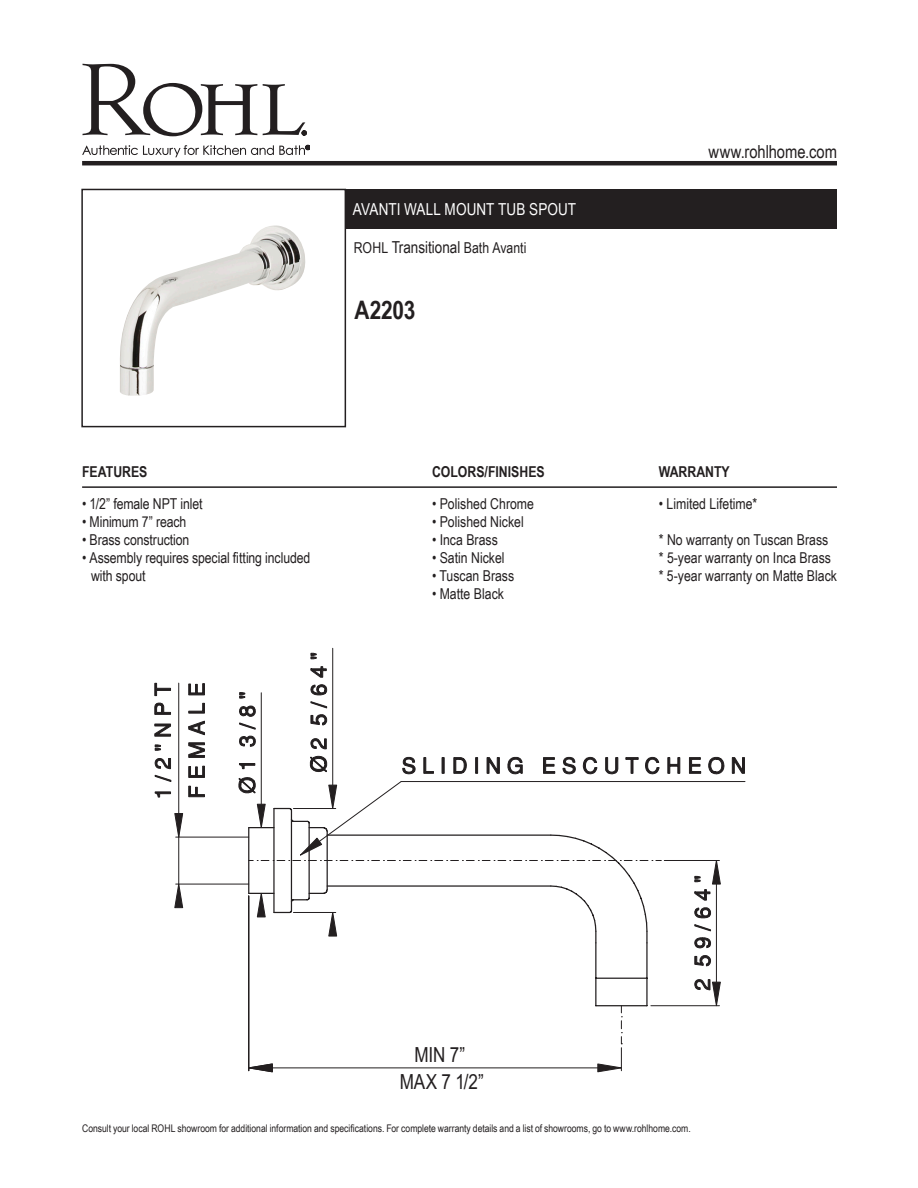
<style>
.page{position:relative;width:918px;height:1188px;background:#fff}
.page>*{position:absolute;margin:0;border:0;box-sizing:border-box;transform-origin:0 0}
.Product_Info_Nest{font:700 25.5px "Arial Narrow";letter-spacing:-.01em;color:#231f20}
.t1{font:20.85px/26.1px "Arial Narrow";letter-spacing:-.005em;color:#231f20;text-align:center}
.t2{font:18px "Arial Narrow";letter-spacing:-.005em;color:#231f20}
.Product_Title_Bar{font:16.5px "Arial Narrow";color:#fff}
.Product_Info_Nest-2{font:15px "Arial Narrow";color:#231f20}
.t3{font:700 15px "Arial Narrow";color:#231f20}
.t4{font:10.5px "Arial Narrow";color:#231f20}
.s1{font-size:16.5px}
</style>
<div class="page">
<svg style="left:82px;top:64px;width:175px;height:72px"></svg>
<svg style="left:263px;top:84px;width:44px;height:51px"></svg>
<svg style="left:82px;top:145px;width:228px;height:12px"></svg>
<hr style="left:82px;top:161px;width:755px;height:4px;background:#231f20">
<div style="left:346px;top:189px;width:491px;height:39px;background:#231f20"></div>
<img style="left:120px;top:226px;width:186px;height:170px">
<div style="left:81px;top:189px;width:265px;height:238px;border:2px solid #231f20"></div>
<hr style="left:82px;top:486px;width:755px;height:2px;background:#231f20">
<svg style="left:174px;top:882px;width:9px;height:26px"></svg>
<svg style="left:694px;top:955px;width:17px;height:11px"></svg>
<svg style="left:694px;top:907px;width:17px;height:41px"></svg>
<hr style="left:716px;top:884px;width:1px;height:98px;background:#231f20">
<svg style="left:248px;top:861px;width:400px;height:72px"></svg>
<hr style="left:272px;top:1068px;width:326px;height:1px;background:#231f20">
<hr style="left:248px;top:896px;width:1px;height:175px;background:#231f20">
<svg style="left:248px;top:1064px;width:25px;height:8px"></svg>
<svg style="left:249px;top:888px;width:88px;height:48px"></svg>
<hr style="left:646px;top:943px;width:2px;height:35px;background:#231f20">
<hr style="left:595px;top:943px;width:1px;height:35px;background:#231f20">
<hr style="left:646px;top:978px;width:2px;height:28px;background:#231f20">
<svg style="left:595px;top:978px;width:29px;height:94px"></svg>
<hr style="left:596px;top:1005px;width:51px;height:1px;background:#231f20">
<hr style="left:596px;top:978px;width:51px;height:1px;background:#231f20">
<svg style="left:694px;top:979px;width:27px;height:28px"></svg>
<hr style="left:651px;top:1005px;width:68px;height:1px;background:#231f20">
<svg style="left:646px;top:931px;width:2px;height:12px"></svg>
<svg style="left:595px;top:931px;width:1px;height:12px"></svg>
<hr style="left:327px;top:885px;width:224px;height:2px;background:#231f20">
<svg style="left:188px;top:786px;width:17px;height:11px"></svg>
<svg style="left:188px;top:766px;width:17px;height:12px"></svg>
<svg style="left:188px;top:742px;width:17px;height:16px"></svg>
<svg style="left:188px;top:721px;width:17px;height:14px"></svg>
<svg style="left:188px;top:703px;width:17px;height:10px"></svg>
<svg style="left:188px;top:683px;width:17px;height:12px"></svg>
<svg style="left:155px;top:792px;width:16px;height:5px"></svg>
<svg style="left:155px;top:775px;width:16px;height:7px"></svg>
<svg style="left:155px;top:758px;width:16px;height:11px"></svg>
<svg style="left:155px;top:745px;width:6px;height:6px"></svg>
<svg style="left:155px;top:703px;width:16px;height:34px"></svg>
<svg style="left:155px;top:683px;width:16px;height:13px"></svg>
<svg style="left:239px;top:736px;width:17px;height:11px"></svg>
<svg style="left:239px;top:706px;width:17px;height:24px"></svg>
<svg style="left:239px;top:692px;width:6px;height:6px"></svg>
<hr style="left:261px;top:693px;width:1px;height:111px;background:#231f20">
<svg style="left:311px;top:738px;width:16px;height:11px"></svg>
<svg style="left:311px;top:714px;width:16px;height:11px"></svg>
<svg style="left:310px;top:684px;width:17px;height:24px"></svg>
<svg style="left:310px;top:666px;width:17px;height:12px"></svg>
<svg style="left:311px;top:653px;width:6px;height:6px"></svg>
<hr style="left:332px;top:648px;width:1px;height:137px;background:#231f20">
<hr style="left:178px;top:683px;width:1px;height:201px;background:#231f20">
<hr style="left:176px;top:837px;width:73px;height:1px;background:#231f20">
<hr style="left:176px;top:884px;width:73px;height:1px;background:#231f20">
<svg style="left:174px;top:813px;width:9px;height:26px"></svg>
<svg style="left:238px;top:756px;width:423px;height:105px"></svg>
<svg style="left:667px;top:757px;width:13px;height:17px"></svg>
<svg style="left:689px;top:757px;width:12px;height:17px"></svg>
<svg style="left:708px;top:757px;width:16px;height:17px"></svg>
<svg style="left:732px;top:757px;width:13px;height:17px"></svg>
<hr style="left:401px;top:781px;width:344px;height:1px;background:#231f20">
<svg style="left:694px;top:860px;width:27px;height:41px"></svg>
<hr style="left:664px;top:860px;width:55px;height:1px;background:#231f20">
<p class="Product_Title_Bar" style="left:353px;top:197px;width:225px">AVANTI WALL MOUNT TUB SPOUT</p>
<p class="Product_Info_Nest-2" style="left:354px;top:236px;width:174px">ROHL <span class="s1">Transitional</span> Bath Avanti</p>
<p class="Product_Info_Nest" style="left:354px;top:291px;width:63px">A2203</p>
<p class="t3" style="left:82px;top:460px;width:67px">FEATURES</p>
<p class="Product_Info_Nest-2" style="left:82px;top:492px;width:122px">• 1/2” female NPT inlet</p>
<p class="Product_Info_Nest-2" style="left:82px;top:510px;width:106px">• Minimum 7” reach</p>
<p class="Product_Info_Nest-2" style="left:82px;top:528px;width:109px">• Brass construction</p>
<p class="Product_Info_Nest-2" style="left:82px;top:546px;width:230px">• Assembly requires special fitting included</p>
<p class="Product_Info_Nest-2" style="left:91px;top:564px;width:56px">with spout</p>
<p class="t3" style="left:432px;top:460px;width:114px">COLORS/FINISHES</p>
<p class="Product_Info_Nest-2" style="left:432px;top:492px;width:104px">• Polished Chrome</p>
<p class="Product_Info_Nest-2" style="left:432px;top:510px;width:93px">• Polished Nickel</p>
<p class="Product_Info_Nest-2" style="left:432px;top:528px;width:67px">• Inca Brass</p>
<p class="Product_Info_Nest-2" style="left:432px;top:546px;width:74px">• Satin Nickel</p>
<p class="Product_Info_Nest-2" style="left:432px;top:564px;width:84px">• Tuscan Brass</p>
<p class="Product_Info_Nest-2" style="left:432px;top:582px;width:73px">• Matte Black</p>
<p class="t2" style="left:709px;top:138px;width:130px">www.rohlhome.com</p>
<p class="t3" style="left:659px;top:460px;width:73px">WARRANTY</p>
<p class="Product_Info_Nest-2" style="left:659px;top:492px;width:100px">• Limited Lifetime*</p>
<p class="Product_Info_Nest-2" style="left:659px;top:528px;width:171px">* No warranty on Tuscan Brass</p>
<p class="Product_Info_Nest-2" style="left:659px;top:546px;width:174px">* 5-year warranty on Inca Brass</p>
<p class="Product_Info_Nest-2" style="left:659px;top:564px;width:180px">* 5-year warranty on Matte Black</p>
<p class="t1" style="left:400px;top:1042px;width:86px">MIN 7”<br>MAX 7 1/2”</p>
<p class="t4" style="left:82px;top:1121px;width:610px">Consult your local ROHL showroom for additional information and specifications. For complete warranty details and a list of showrooms, go to www.rohlhome.com.</p>
</div>
